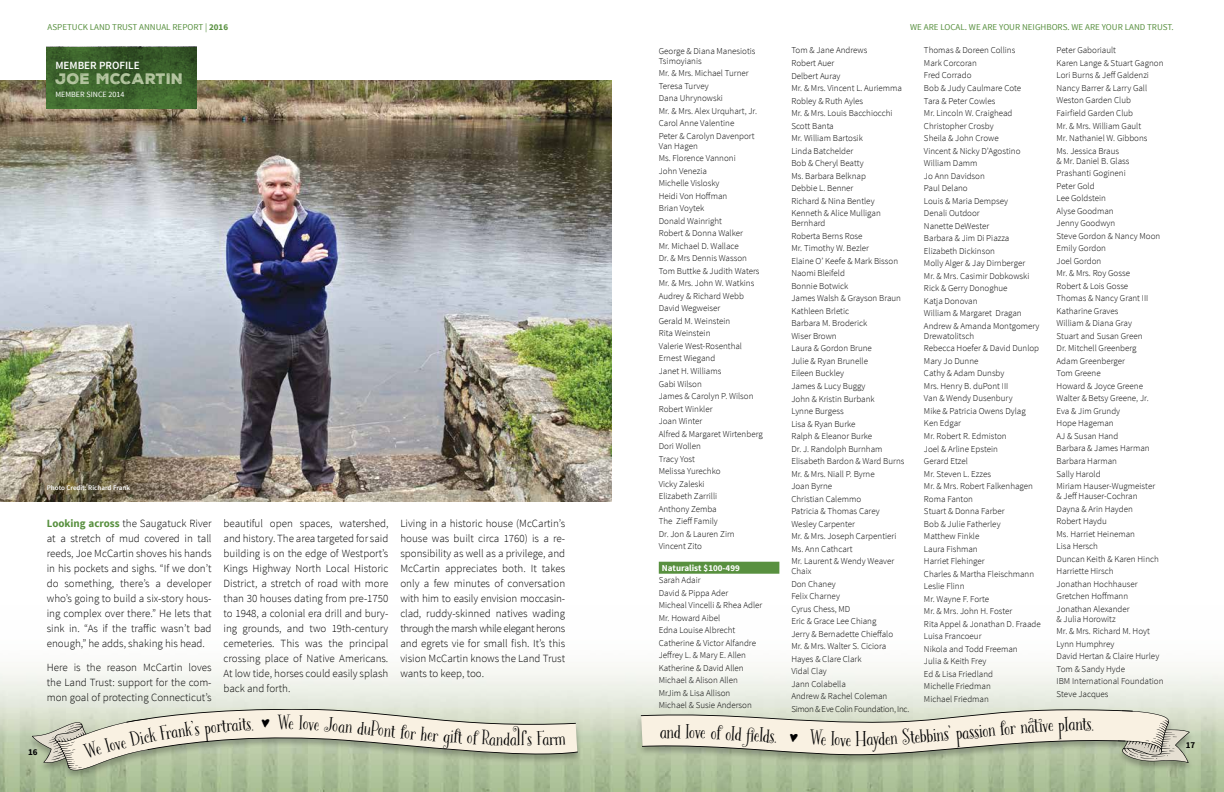
<style>
.page{position:relative;width:1224px;height:792px;background:#fff}
.page>*{position:absolute;margin:0;border:0;box-sizing:border-box;transform-origin:0 0}
.t1{font:20.5px "Bookeyed Martin";color:#000}
.t2{font:20px "Bookeyed Martin";color:#000}
.t3{font:14.7px "Nexa Rust Sans Black 01";letter-spacing:.01em;color:#b5c6a1}
.t4{font:300 11px/15px "Source Sans Pro";color:#000;text-align:justify}
.t5{font:600 11px "Source Sans Pro";color:#fff}
.t6{font:300 9px/12.5px "Source Sans Pro";color:#000}
.t7{font:9px "Source Sans Pro";color:#58903f}
.t8{font:700 9px "Source Sans Pro";color:#fff}
.t9{font:700 9px "Source Sans Pro";color:#000}
.t10{font:8px "Source Sans Pro";color:#fff}
.t11{font:600 7px "Source Sans Pro";color:#fff}
.s1{font-weight:700}
.s2{font-weight:700;color:#58903f}
</style>
<div class="page">
<img style="left:0;top:667px;width:1224px;height:125px">
<div style="left:27px;top:708px;width:1168px;height:72px;background:#000;opacity:.26"></div>
<svg style="left:577px;top:709px;width:556px;height:50px"></svg>
<div style="left:659px;top:562px;width:120px;height:12px;background:#58903f"></div>
<img style="left:0;top:80px;width:612px;height:421px">
<img style="left:47px;top:47px;width:150px;height:62px">
<svg style="left:32px;top:709px;width:545px;height:61px"></svg>
<svg style="left:641px;top:710px;width:549px;height:53px"></svg>
<p class="t9" style="left:28px;top:746px;width:11px">16</p>
<p class="t7" style="left:48px;top:22px;width:182px">ASPETUCK LAND TRUST ANNUAL REPORT | <span class="s1">2016</span></p>
<p class="t7" style="left:910px;top:22px;width:265px">WE ARE LOCAL. WE ARE YOUR NEIGHBORS. WE ARE YOUR LAND TRUST.</p>
<p class="t5" style="left:55px;top:58px;width:86px">MEMBER PROFILE</p>
<h3 class="t3" style="left:56px;top:69px;width:129px">JOE MCCARTIN</h3>
<p class="t10" style="left:55px;top:89px;width:70px">MEMBER SINCE 2014</p>
<p class="t11" style="left:47px;top:483px;width:85px">Photo Credit: Richard Frank</p>
<p class="t4" style="left:47px;top:516px;width:166px"><span class="s2">Looking across</span> the Saugatuck River at a stretch of mud covered in tall reeds, Joe McCartin shoves his hands in his pockets and sighs. “If we don’t do something, there’s a developer who’s going to build a six-story hous&shy;ing complex over there.” He lets that sink in. “As if the traffic wasn’t bad enough,” he adds, shaking his head.</p>
<p class="t4" style="left:47px;top:660px;width:166px">Here is the reason McCartin loves the Land Trust: support for the com&shy;mon goal of protecting Connecticut’s</p>
<p class="t6" style="left:924px;top:44px;width:117px">Thomas &amp; Doreen Collins<br>Mark Corcoran<br>Fred Corrado<br>Bob &amp; Judy Caulmare Cote<br>Tara &amp; Peter Cowles<br>Mr. Lincoln W. Craighead<br>Christopher Crosby<br>Sheila &amp; John Crowe<br>Vincent &amp; Nicky D’Agostino<br>William Damm<br>Jo Ann Davidson<br>Paul Delano<br>Louis &amp; Maria Dempsey<br>Denali Outdoor<br>Nanette DeWester<br>Barbara &amp; Jim Di Piazza<br>Elizabeth Dickinson<br>Molly Alger &amp; Jay Dirnberger<br>Mr. &amp; Mrs. Casimir Dobkowski<br>Rick &amp; Gerry Donoghue<br>Katja Donovan<br>William &amp; Margaret Dragan<br>Andrew &amp; Amanda Montgomery</p>
<p class="t6" style="left:924px;top:330px;width:118px">Drewatolitsch<br>Rebecca Hoefer &amp; David Dunlop<br>Mary Jo Dunne<br>Cathy &amp; Adam Dunsby<br>Mrs. Henry B. duPont III<br>Van &amp; Wendy Dusenbury<br>Mike &amp; Patricia Owens Dylag<br>Ken Edgar<br>Mr. Robert R. Edmiston<br>Joel &amp; Arline Epstein<br>Gerard Etzel<br>Mr. Steven L. Ezzes<br>Mr. &amp; Mrs. Robert Falkenhagen<br>Roma Fanton<br>Stuart &amp; Donna Farber<br>Bob &amp; Julie Fatherley<br>Matthew Finkle<br>Laura Fishman<br>Harriet Flehinger<br>Charles &amp; Martha Fleischmann<br>Leslie Flinn<br>Mr. Wayne F. Forte<br>Mr. &amp; Mrs. John H. Foster<br>Rita Appel &amp; Jonathan D. Fraade<br>Luisa Francoeur<br>Nikola and Todd Freeman<br>Julia &amp; Keith Frey<br>Ed &amp; Lisa Friedland<br>Michelle Friedman<br>Michael Friedman</p>
<p class="t6" style="left:1057px;top:44px;width:108px">Peter Gaboriault<br>Karen Lange &amp; Stuart Gagnon<br>Lori Burns &amp; Jeff Galdenzi<br>Nancy Barrer &amp; Larry Gall<br>Weston Garden Club<br>Fairfield Garden Club<br>Mr. &amp; Mrs. William Gault<br>Mr. Nathaniel W. Gibbons<br>Ms. Jessica Braus</p>
<p class="t6" style="left:1057px;top:154px;width:105px">&amp; Mr. Daniel B. Glass<br>Prashanti Gogineni<br>Peter Gold<br>Lee Goldstein<br>Alyse Goodman<br>Jenny Goodwyn<br>Steve Gordon &amp; Nancy Moon<br>Emily Gordon<br>Joel Gordon<br>Mr. &amp; Mrs. Roy Gosse<br>Robert &amp; Lois Gosse<br>Thomas &amp; Nancy Grant III<br>Katharine Graves<br>William &amp; Diana Gray<br>Stuart and Susan Green<br>Dr. Mitchell Greenberg<br>Adam Greenberger<br>Tom Greene<br>Howard &amp; Joyce Greene<br>Walter &amp; Betsy Greene, Jr.<br>Eva &amp; Jim Grundy<br>Hope Hageman<br>AJ &amp; Susan Hand<br>Barbara &amp; James Harman<br>Barbara Harman<br>Sally Harold<br>Miriam Hauser-Wugmeister</p>
<p class="t6" style="left:1057px;top:490px;width:104px">&amp; Jeff Hauser-Cochran<br>Dayna &amp; Arin Hayden<br>Robert Haydu<br>Ms. Harriet Heineman<br>Lisa Hersch<br>Duncan Keith &amp; Karen Hinch<br>Harriette Hirsch<br>Jonathan Hochhauser<br>Gretchen Hoffmann<br>Jonathan Alexander</p>
<p class="t6" style="left:1057px;top:613px;width:108px">&amp; Julia Horowitz<br>Mr. &amp; Mrs. Richard M. Hoyt<br>Lynn Humphrey<br>David Hertan &amp; Claire Hurley<br>Tom &amp; Sandy Hyde<br>IBM International Foundation<br>Steve Jacques</p>
<p class="t6" style="left:791px;top:44px;width:112px">Tom &amp; Jane Andrews<br>Robert Auer<br>Delbert Auray<br>Mr. &amp; Mrs. Vincent L. Auriemma<br>Robley &amp; Ruth Ayles<br>Mr. &amp; Mrs. Louis Bacchiocchi<br>Scott Banta<br>Mr. William Bartosik<br>Linda Batchelder<br>Bob &amp; Cheryl Beatty<br>Ms. Barbara Belknap<br>Debbie L. Benner<br>Richard &amp; Nina Bentley<br>Kenneth &amp; Alice Mulligan</p>
<p class="t6" style="left:791px;top:217px;width:115px">Bernhard<br>Roberta Berns Rose<br>Mr. Timothy W. Bezler<br>Elaine O’ Keefe &amp; Mark Bisson<br>Naomi Bleifeld<br>Bonnie Botwick<br>James Walsh &amp; Grayson Braun<br>Kathleen Brletic<br>Barbara M. Broderick<br>Wiser Brown<br>Laura &amp; Gordon Brune<br>Julie &amp; Ryan Brunelle<br>Eileen Buckley<br>James &amp; Lucy Buggy<br>John &amp; Kristin Burbank<br>Lynne Burgess<br>Lisa &amp; Ryan Burke<br>Ralph &amp; Eleanor Burke<br>Dr. J. Randolph Burnham<br>Elisabeth Bardon &amp; Ward Burns<br>Mr. &amp; Mrs. Niall P. Byrne<br>Joan Byrne<br>Christian Calemmo<br>Patricia &amp; Thomas Carey<br>Wesley Carpenter<br>Mr. &amp; Mrs. Joseph Carpentieri<br>Ms. Ann Cathcart<br>Mr. Laurent &amp; Wendy Weaver</p>
<p class="t6" style="left:791px;top:565px;width:119px">Chaix<br>Don Chaney<br>Felix Charney<br>Cyrus Chess, MD<br>Eric &amp; Grace Lee Chiang<br>Jerry &amp; Bernadette Chieffalo<br>Mr. &amp; Mrs. Walter S. Ciciora<br>Hayes &amp; Clare Clark<br>Vidal Clay<br>Jann Colabella<br>Andrew &amp; Rachel Coleman<br>Simon &amp; Eve Colin Foundation, Inc.</p>
<p class="t6" style="left:659px;top:46px;width:98px;line-height:10px">George &amp; Diana Manesiotis<br>Tsimoyianis</p>
<p class="t6" style="left:659px;top:67px;width:100px">Mr. &amp; Mrs. Michael Turner<br>Teresa Turvey<br>Dana Uhrynowski<br>Mr. &amp; Mrs. Alex Urquhart, Jr.<br>Carol Anne Valentine<br>Peter &amp; Carolyn Davenport</p>
<p class="t6" style="left:659px;top:139px;width:106px">Van Hagen<br>Ms. Florence Vannoni<br>John Venezia<br>Michelle Vislosky<br>Heidi Von Hoffman<br>Brian Voytek<br>Donald Wainright<br>Robert &amp; Donna Walker<br>Mr. Michael D. Wallace<br>Dr. &amp; Mrs Dennis Wasson<br>Tom Buttke &amp; Judith Waters<br>Mr. &amp; Mrs. John W. Watkins<br>Audrey &amp; Richard Webb<br>David Wegweiser<br>Gerald M. Weinstein<br>Rita Weinstein<br>Valerie West-Rosenthal<br>Ernest Wiegand<br>Janet H. Williams<br>Gabi Wilson<br>James &amp; Carolyn P. Wilson<br>Robert Winkler<br>Joan Winter<br>Alfred &amp; Margaret Wirtenberg<br>Dori Wollen<br>Tracy Yost<br>Melissa Yurechko<br>Vicky Zaleski<br>Elizabeth Zarrilli<br>Anthony Zemba<br>The Zieff Family<br>Dr. Jon &amp; Lauren Zirn<br>Vincent Zito</p>
<p class="t8" style="left:662px;top:562px;width:80px">Naturalist $100-499</p>
<p class="t6" style="left:659px;top:574px;width:105px">Sarah Adair<br>David &amp; Pippa Ader<br>Micheal Vincelli &amp; Rhea Adler<br>Mr. Howard Aibel<br>Edna Louise Albrecht<br>Catherine &amp; Victor Alfandre<br>Jeffrey L. &amp; Mary E. Allen<br>Katherine &amp; David Allen<br>Michael &amp; Alison Allen<br>MrJim &amp; Lisa Allison<br>Michael &amp; Susie Anderson</p>
<p class="t4" style="left:224px;top:516px;width:166px">beautiful open spaces, watershed, and history. The area targeted for said building is on the edge of Westport’s Kings Highway North Local Historic District, a stretch of road with more than 30 houses dating from pre-1750 to 1948, a colonial era drill and bury&shy;ing grounds, and two 19th-century cemeteries. This was the principal crossing place of Native Americans.<br>At low tide, horses could easily splash back and forth.</p>
<p class="t4" style="left:400px;top:516px;width:166px">Living in a historic house (McCartin’s house was built circa 1760) is a re&shy;sponsibility as well as a privilege, and McCartin appreciates both. It takes only a few minutes of conversation with him to easily envision moccasin&shy;clad, ruddy-skinned natives wading through the marsh while elegant herons and egrets vie for small fish. It’s this vision McCartin knows the Land Trust wants to keep, too.</p>
<h2 class="t2" style="left:278px;top:708px;width:12px">W</h2>
<h2 class="t2" style="left:334px;top:710px;width:48px;rotate:5deg">oan duP</h2>
<h2 class="t2" style="left:402px;top:717px;width:52px;rotate:5deg">for her g</h2>
<h2 class="t2" style="left:451px;top:721px;width:33px;rotate:4deg">iftof</h2>
<h2 class="t2" style="left:517px;top:724px;width:12px">l’</h2>
<h1 class="t1" style="left:660px;top:716px;width:16px">an</h1>
<h1 class="t1" style="left:690px;top:716px;width:29px;rotate:2deg">ove o</h1>
<h1 class="t1" style="left:717px;top:717px;width:41px;rotate:3deg">fold f</h1>
<h1 class="t1" style="left:755px;top:719px;width:27px;rotate:4deg">elds.</h1>
<h1 class="t1" style="left:845px;top:724px;width:7px">e</h1>
<h1 class="t1" style="left:872px;top:723px;width:26px;rotate:-3deg">yden</h1>
<h1 class="t1" style="left:918px;top:721px;width:110px;rotate:-5deg">bbins’ passion for n</h1>
<h1 class="t1" style="left:1087px;top:708px;width:9px">s.</h1>
<p class="t9" style="left:1186px;top:739px;width:11px">17</p>
</div>
